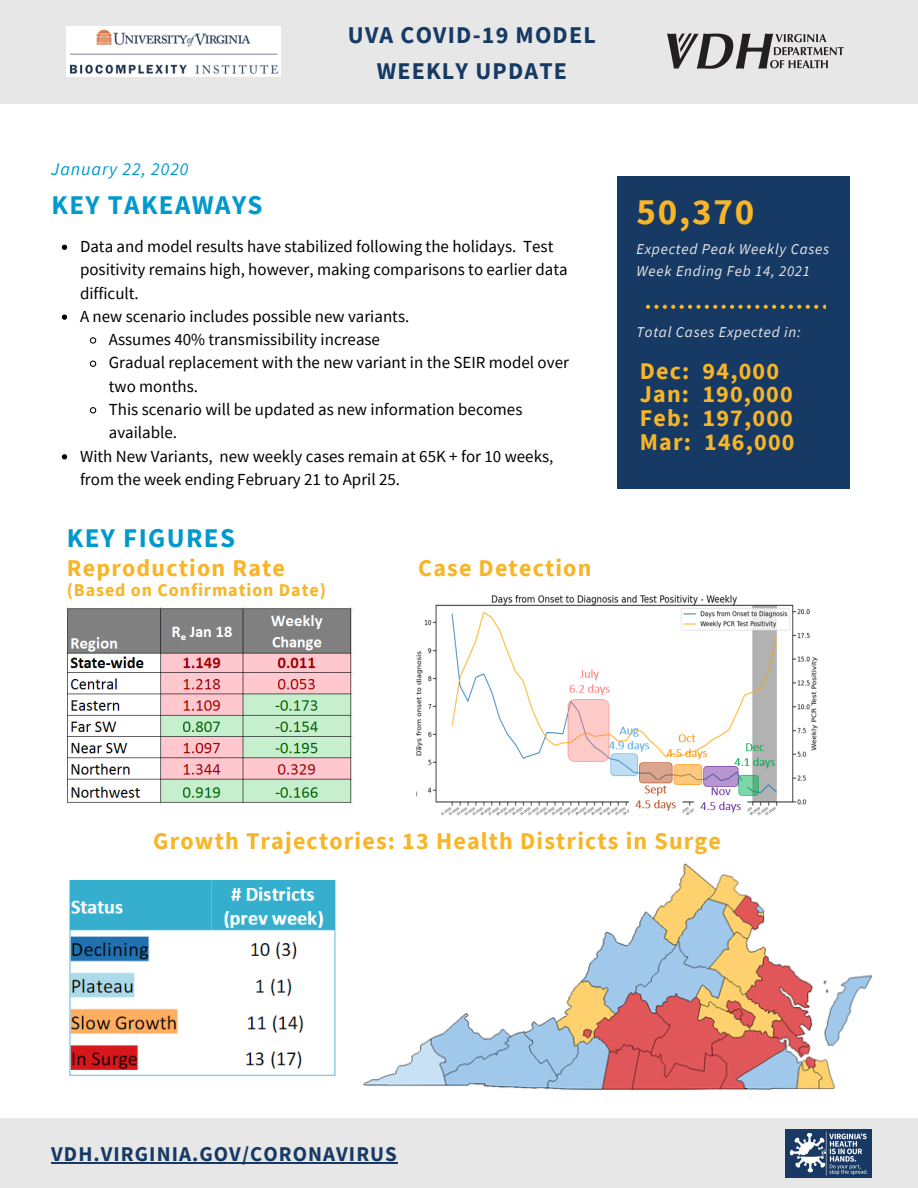
<style>
.page{position:relative;width:918px;height:1188px;background:#fff}
.page>*{position:absolute;margin:0;border:0;box-sizing:border-box;transform-origin:0 0}
.t1{font:700 37.05px "Source Sans Pro";color:#f7b527}
.t2{font:700 27px "Source Sans Pro";letter-spacing:.05em;color:#0099cd}
.t3{font:700 24px "Source Sans Pro";letter-spacing:.05em;color:#f7b527}
.t4{font:700 24px "Source Sans Pro";letter-spacing:.05em;color:#173a64}
.t5{font:700 21px "Source Sans Pro";letter-spacing:.05em;color:#173a64}
.t6{font:700 18px "Source Sans Pro";letter-spacing:.05em;color:#f7b527}
.t7{font:italic 18px "Source Sans Pro";letter-spacing:.05em;color:#0099cd}
.t8{font:16.95px/23.2px "Source Sans Pro";color:#000}
.t9{font:italic 15px "Source Sans Pro";letter-spacing:.05em;color:#e7e7e7}
</style>
<div class="page">
<div style="left:0;top:1118px;width:918px;height:70px;background:#e7e7e7"></div>
<div style="left:617px;top:176px;width:232px;height:313px;background:#173a64"></div>
<svg style="left:646px;top:305px;width:180px;height:4px"></svg>
<div style="left:0;top:0;width:918px;height:103px;background:#e7e7e7"></div>
<img style="left:667px;top:33px;width:177px;height:36px">
<img style="left:67px;top:26px;width:214px;height:51px">
<img style="left:786px;top:1130px;width:85px;height:48px">
<svg style="left:62px;top:245px;width:5px;height:5px"></svg>
<svg style="left:62px;top:315px;width:5px;height:5px"></svg>
<svg style="left:89px;top:337px;width:8px;height:7px"></svg>
<svg style="left:89px;top:360px;width:8px;height:7px"></svg>
<svg style="left:89px;top:407px;width:8px;height:7px"></svg>
<svg style="left:62px;top:454px;width:5px;height:5px"></svg>
<img style="left:69px;top:880px;width:267px;height:197px">
<img style="left:67px;top:606px;width:286px;height:198px">
<img style="left:416px;top:595px;width:402px;height:221px">
<img style="left:363px;top:863px;width:510px;height:227px">
<hr style="left:51px;top:1162px;width:347px;height:1px;background:#173a64">
<p class="t7" style="left:51px;top:157px;width:139px">January 22, 2020</p>
<p class="t2" style="left:52px;top:188px;width:213px">KEY TAKEAWAYS</p>
<p class="t4" style="left:348px;top:19px;width:249px">UVA COVID-19 MODEL</p>
<p class="t4" style="left:377px;top:55px;width:192px">WEEKLY UPDATE</p>
<p class="t8" style="left:80px;top:234px;width:489px">Data and model results have stabilized following the holidays. Test positivity remains high, however, making comparisons to earlier data difficult.</p>
<p class="t8" style="left:80px;top:304px;width:331px">A new scenario includes possible new variants.</p>
<p class="t8" style="left:109px;top:328px;width:273px">Assumes 40% transmissibility increase</p>
<p class="t8" style="left:109px;top:351px;width:462px">Gradual replacement with the new variant in the SEIR model over two months.</p>
<p class="t8" style="left:109px;top:397px;width:415px">This scenario will be updated as new information becomes available.</p>
<p class="t8" style="left:80px;top:444px;width:475px">With New Variants, new weekly cases remain at 65K + for 10 weeks, from the week ending February 21 to April 25.</p>
<p class="t2" style="left:67px;top:521px;width:170px">KEY FIGURES</p>
<p class="t3" style="left:67px;top:553px;width:220px">Reproduction Rate</p>
<p class="t6" style="left:67px;top:578px;width:260px">(Based on Confirmation Date)</p>
<p class="t3" style="left:418px;top:553px;width:175px">Case Detection</p>
<p class="t1" style="left:636px;top:188px;width:120px">50,370</p>
<p class="t9" style="left:636px;top:239px;width:194px">Expected Peak Weekly Cases</p>
<p class="t9" style="left:636px;top:262px;width:175px">Week Ending Feb 14, 2021</p>
<p class="t9" style="left:636px;top:322px;width:166px">Total Cases Expected in:</p>
<p class="t3" style="left:640px;top:355px;width:141px">Dec: 94,000</p>
<p class="t3" style="left:640px;top:379px;width:154px">Jan: 190,000</p>
<p class="t3" style="left:640px;top:402px;width:155px">Feb: 197,000</p>
<p class="t3" style="left:640px;top:426px;width:156px">Mar: 146,000</p>
<p class="t3" style="left:153px;top:825px;width:569px">Growth Trajectories: 13 Health Districts in Surge</p>
<p class="t5" style="left:51px;top:1140px;width:347px">VDH.VIRGINIA.GOV/CORONAVIRUS</p>
</div>
